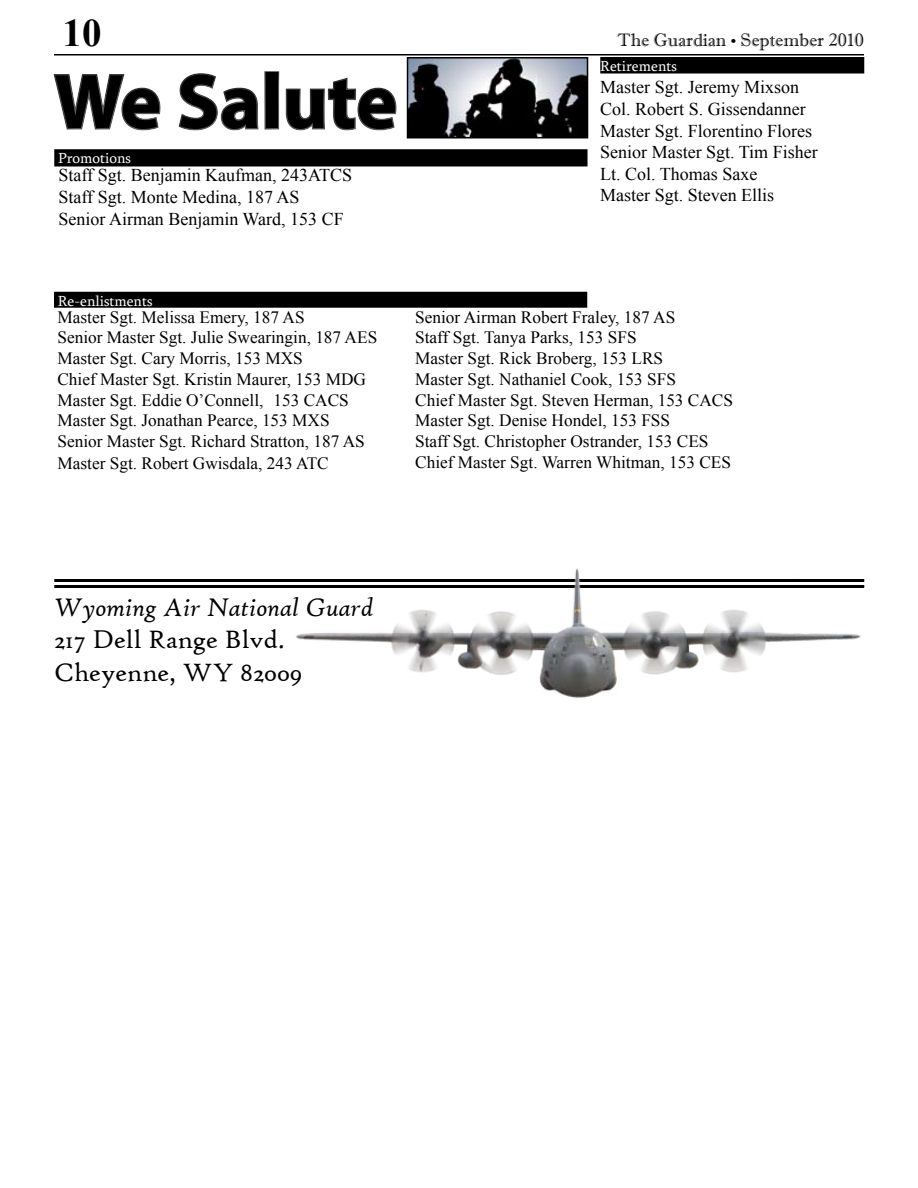
<style>
.page{position:relative;width:918px;height:1188px;background:#fff}
.page>*{position:absolute;margin:0;border:0;box-sizing:border-box;transform-origin:0 0}
.t1{font:700 78px "Myriad Pro";color:#000}
.t2{font:700 39px "Times New Roman";color:#000}
.t3{font:27px/32.4px "High Tower Text";color:#000}
.t4{font:italic 27px "High Tower Text";color:#000}
.t5{font:18px/21.6px "Times New Roman";color:#000}
.t6{font:18px "Imprint MT Shadow";color:#000}
.t7{font:17.25px/20.9px "Times New Roman";color:#000}
.t8{font:15px "Sylfaen";color:#fff}
</style>
<div class="page">
<hr style="left:54px;top:54px;width:810px;height:2px;background:#000">
<hr style="left:54px;top:579px;width:810px;height:3px;background:#000">
<hr style="left:54px;top:585px;width:810px;height:3px;background:#000">
<div style="left:55px;top:150px;width:532px;height:16px;background:#000"></div>
<div style="left:35px;top:38px;width:555px;height:117px;background:#000;opacity:.55"></div>
<img style="left:410px;top:60px;width:175px;height:75px">
<div style="left:407px;top:57px;width:181px;height:81px;border:2px solid #000"></div>
<img style="left:296px;top:568px;width:565px;height:130px">
<div style="left:55px;top:292px;width:532px;height:15px;background:#000"></div>
<div style="left:54px;top:292px;width:533px;height:16px;border:2px solid #000"></div>
<div style="left:601px;top:58px;width:263px;height:15px;background:#000"></div>
<div style="left:600px;top:57px;width:264px;height:17px;border:2px solid #000"></div>
<h2 class="t2" style="left:63px;top:6px;width:40px">10</h2>
<h1 class="t1" style="left:54px;top:51px;width:345px">We Salute</h1>
<p class="t8" style="left:58px;top:148px;width:74px">Promotions</p>
<p class="t5" style="left:58px;top:164px;width:295px">Staff Sgt. Benjamin Kaufman, 243ATCS<br>Staff Sgt. Monte Medina, 187 AS<br>Senior Airman Benjamin Ward, 153 CF</p>
<p class="t6" style="left:618px;top:29px;width:247px">The Guardian • September 2010</p>
<p class="t8" style="left:600px;top:56px;width:78px">Retirements</p>
<p class="t5" style="left:600px;top:76px;width:219px">Master Sgt. Jeremy Mixson<br>Col. Robert S. Gissendanner<br>Master Sgt. Florentino Flores<br>Senior Master Sgt. Tim Fisher<br>Lt. Col. Thomas Saxe<br>Master Sgt. Steven Ellis</p>
<p class="t8" style="left:58px;top:291px;width:96px">Re-enlistments</p>
<p class="t7" style="left:57px;top:306px;width:321px">Master Sgt. Melissa Emery, 187 AS<br>Senior Master Sgt. Julie Swearingin, 187 AES Master Sgt. Cary Morris, 153 MXS<br>Chief Master Sgt. Kristin Maurer, 153 MDG Master Sgt. Eddie O’Connell, 153 CACS Master Sgt. Jonathan Pearce, 153 MXS Senior Master Sgt. Richard Stratton, 187 AS Master Sgt. Robert Gwisdala, 243 ATC</p>
<p class="t7" style="left:415px;top:306px;width:319px">Senior Airman Robert Fraley, 187 AS<br>Staff Sgt. Tanya Parks, 153 SFS<br>Master Sgt. Rick Broberg, 153 LRS<br>Master Sgt. Nathaniel Cook, 153 SFS<br>Chief Master Sgt. Steven Herman, 153 CACS Master Sgt. Denise Hondel, 153 FSS<br>Staff Sgt. Christopher Ostrander, 153 CES Chief Master Sgt. Warren Whitman, 153 CES</p>
<h3 class="t4" style="left:54px;top:592px;width:321px">Wyoming Air National Guard</h3>
<h3 class="t3" style="left:54px;top:624px;width:250px">217 Dell Range Blvd.<br>Cheyenne, WY 82009</h3>
</div>
